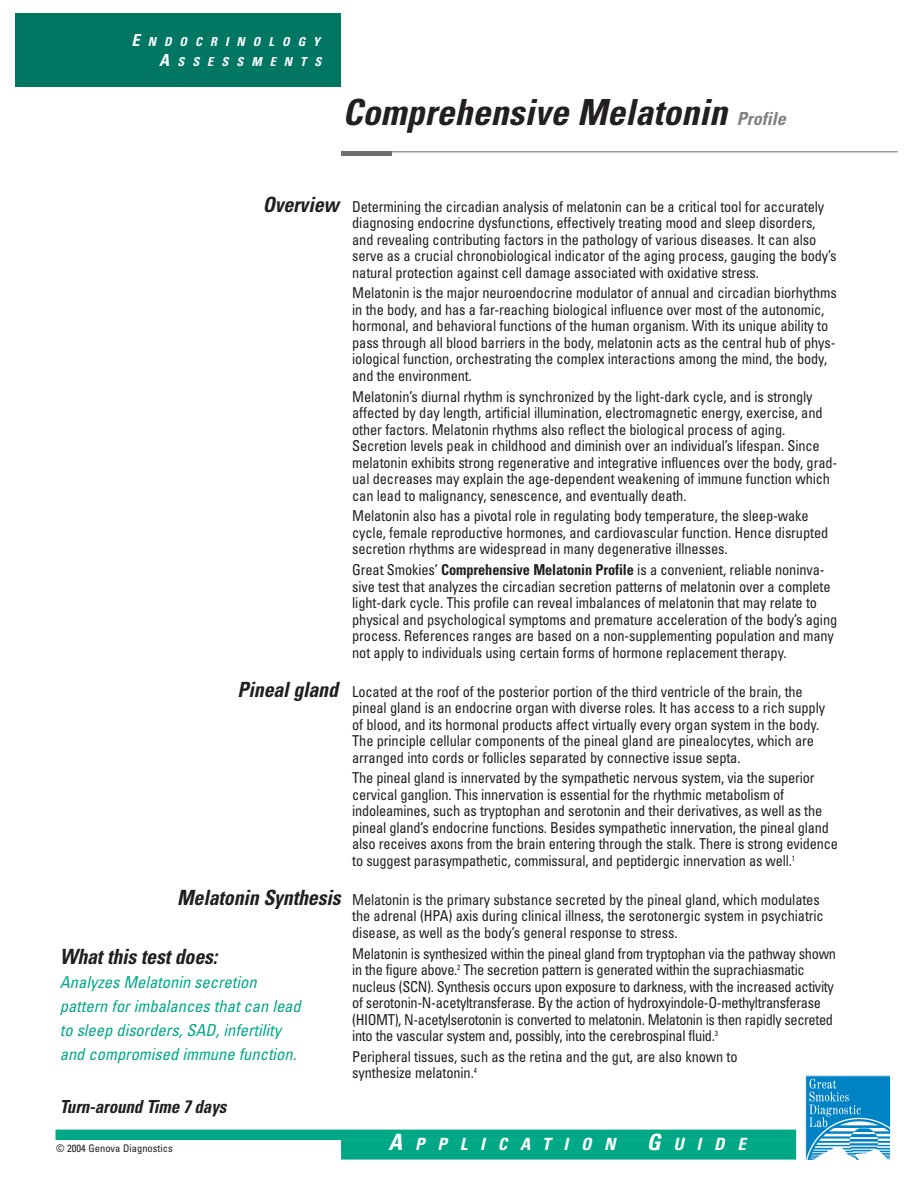
<style>
.page{position:relative;width:918px;height:1188px;background:#fff}
.page>*{position:absolute;margin:0;border:0;box-sizing:border-box;transform-origin:0 0}
.t1{font:italic 700 condensed 36px "Univers";color:#231f20}
.t2{font:italic 700 condensed 21px "Univers";letter-spacing:-.01em;color:#231f20;scale:.95 1}
.t3{font:italic 700 condensed 18px "Univers";letter-spacing:-.01em;color:#231f20;scale:.95 1}
.t4{font:italic 700 condensed 16.8px "Univers";letter-spacing:.765em;color:#fff}
.t5{font:italic condensed 16.5px/24px "Univers";color:#00a886}
.t6{font:condensed 15px/16.5px "Univers";letter-spacing:-.01em;color:#231f20;scale:.96 1}
.t7{font:italic 700 condensed 12.3px/19.8px "Univers";letter-spacing:.65em;color:#fff;text-align:right}
.t8{font:condensed 10.5px "Univers";color:#231f20}
.s1{font-size:16.5px}
.s2{font-size:18px;color:#808285}
.s3{font-weight:700;font-style:italic;font-size:21px}
.s4{font-weight:700}
.s5{font-size:22.5px}
</style>
<div class="page">
<div style="left:15px;top:13px;width:325px;height:73px;background:#007663"></div>
<hr style="left:341px;top:152px;width:557px;height:1px;background:#6d6f71">
<hr style="left:341px;top:152px;width:51px;height:4px;background:#6d6f71">
<img style="left:807px;top:1077px;width:82px;height:82px">
<div style="left:805px;top:1075px;width:86px;height:86px;border:1px solid #fff"></div>
<div style="left:56px;top:1130px;width:740px;height:10px;background:#00a886"></div>
<div style="left:341px;top:1140px;width:455px;height:20px;background:#00a886"></div>
<p class="t7" style="left:131px;top:33px;width:192px"><span class="s1">E</span>NDOCRINOLOGY<br><span class="s1">A</span>SSESSMENTS</p>
<h1 class="t1" style="left:343px;top:99px;width:445px">Comprehensive Melatonin <span class="s2">Profile</span></h1>
<p class="t6" style="left:352px;top:199px;width:506px;text-indent:-89px"><span class="s3">Overview</span> Determining the circadian analysis of melatonin can be a critical tool for accurately diagnosing endocrine dysfunctions, effectively treating mood and sleep disorders, and revealing contributing factors in the pathology of various diseases. It can also serve as a crucial chronobiological indicator of the aging process, gauging the body’s natural protection against cell damage associated with oxidative stress.</p>
<p class="t6" style="left:352px;top:286px;width:506px">Melatonin is the major neuroendocrine modulator of annual and circadian biorhythms in the body, and has a far-reaching biological influence over most of the autonomic, hormonal, and behavioral functions of the human organism. With its unique ability to pass through all blood barriers in the body, melatonin acts as the central hub of phys&shy;iological function, orchestrating the complex interactions among the mind, the body, and the environment.</p>
<p class="t6" style="left:352px;top:389px;width:507px">Melatonin’s diurnal rhythm is synchronized by the light-dark cycle, and is strongly affected by day length, artificial illumination, electromagnetic energy, exercise, and other factors. Melatonin rhythms also reflect the biological process of aging.<br>Secretion levels peak in childhood and diminish over an individual’s lifespan. Since melatonin exhibits strong regenerative and integrative influences over the body, grad&shy;ual decreases may explain the age-dependent weakening of immune function which can lead to malignancy, senescence, and eventually death.</p>
<p class="t6" style="left:352px;top:509px;width:497px">Melatonin also has a pivotal role in regulating body temperature, the sleep-wake cycle, female reproductive hormones, and cardiovascular function. Hence disrupted secretion rhythms are widespread in many degenerative illnesses.</p>
<p class="t6" style="left:352px;top:563px;width:507px">Great Smokies’ <span class="s4">Comprehensive Melatonin Profile</span> is a convenient, reliable noninva&shy;sive test that analyzes the circadian secretion patterns of melatonin over a complete light-dark cycle. This profile can reveal imbalances of melatonin that may relate to physical and psychological symptoms and premature acceleration of the body’s aging process. References ranges are based on a non-supplementing population and many not apply to individuals using certain forms of hormone replacement therapy.</p>
<p class="t6" style="left:352px;top:684px;width:494px;text-indent:-115px"><span class="s3">Pineal gland</span> Located at the roof of the posterior portion of the third ventricle of the brain, the pineal gland is an endocrine organ with diverse roles. It has access to a rich supply of blood, and its hormonal products affect virtually every organ system in the body.<br>The principle cellular components of the pineal gland are pinealocytes, which are arranged into cords or follicles separated by connective issue septa.</p>
<p class="t6" style="left:352px;top:771px;width:508px">The pineal gland is innervated by the sympathetic nervous system, via the superior cervical ganglion. This innervation is essential for the rhythmic metabolism of indoleamines, such as tryptophan and serotonin and their derivatives, as well as the pineal gland’s endocrine functions. Besides sympathetic innervation, the pineal gland also receives axons from the brain entering through the stalk. There is strong evidence to suggest parasympathetic, commissural, and peptidergic innervation as well.<sup>1</sup></p>
<p class="t6" style="left:352px;top:893px;width:493px;text-indent:-175px"><span class="s3">Melatonin Synthesis</span> Melatonin is the primary substance secreted by the pineal gland, which modulates the adrenal (HPA) axis during clinical illness, the serotonergic system in psychiatric disease, as well as the body’s general response to stress.</p>
<p class="t6" style="left:352px;top:946px;width:505px">Melatonin is synthesized within the pineal gland from tryptophan via the pathway shown in the figure above.<sup>2</sup> The secretion pattern is generated within the suprachiasmatic nucleus (SCN). Synthesis occurs upon exposure to darkness, with the increased activity of serotonin-N-acetyltransferase. By the action of hydroxyindole-O-methyltransferase (HIOMT), N-acetylserotonin is converted to melatonin. Melatonin is then rapidly secreted into the vascular system and, possibly, into the cerebrospinal fluid.<sup>3</sup></p>
<p class="t6" style="left:352px;top:1050px;width:403px">Peripheral tissues, such as the retina and the gut, are also known to synthesize melatonin.<sup>4</sup></p>
<h2 class="t2" style="left:60px;top:949px;width:167px">What this test does:</h2>
<p class="t5" style="left:60px;top:972px;width:242px">Analyzes Melatonin secretion pattern for imbalances that can lead to sleep disorders, SAD, infertility and compromised immune function.</p>
<p class="t3" style="left:60px;top:1100px;width:177px">Turn-around Time 7 days</p>
<p class="t8" style="left:56px;top:1145px;width:118px">© 2004 Genova Diagnostics</p>
<p class="t4" style="left:389px;top:1138px;width:228px"><span class="s5">A</span>PPLICATION</p>
<p class="t4" style="left:647px;top:1138px;width:101px"><span class="s5">G</span>UIDE</p>
</div>
